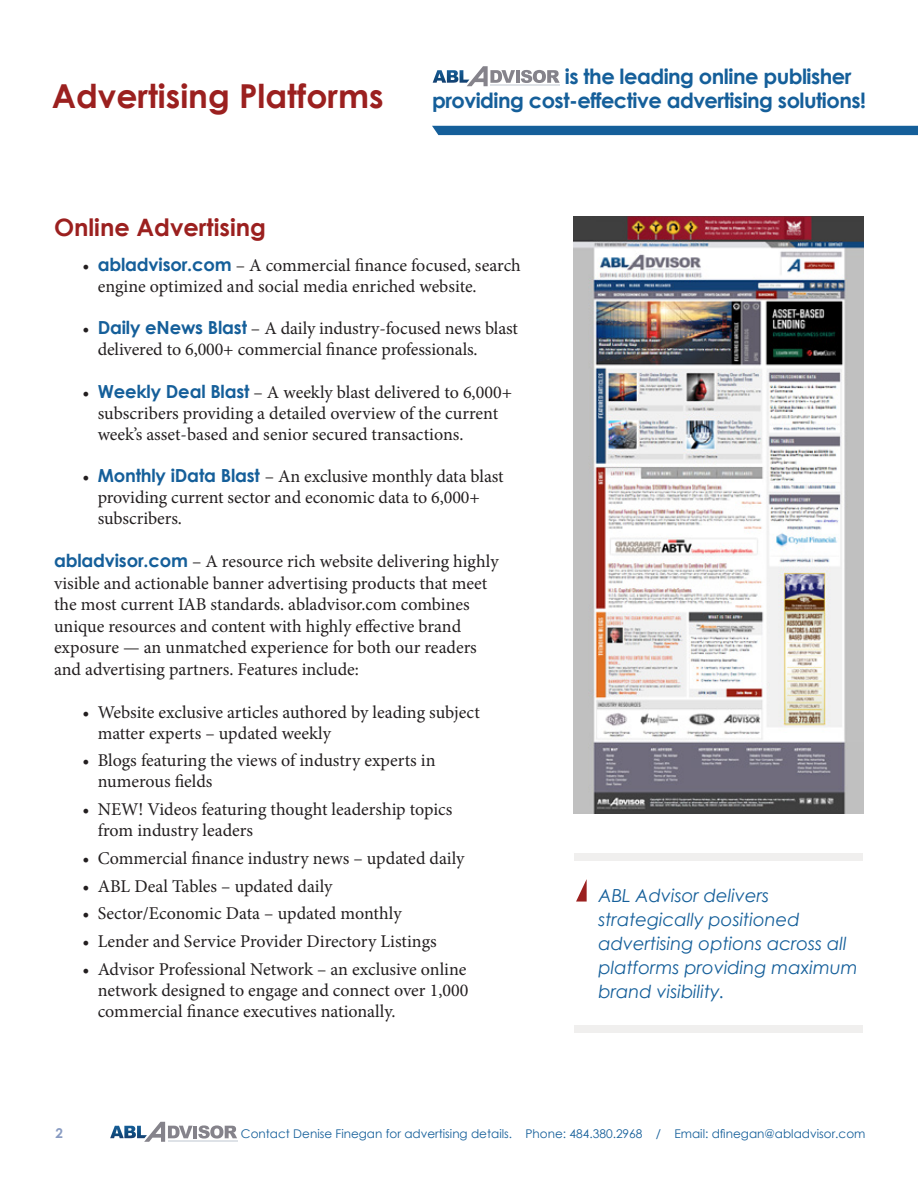
<style>
.page{position:relative;width:918px;height:1188px;background:#fff}
.page>*{position:absolute;margin:0;border:0;box-sizing:border-box;transform-origin:0 0}
.t1{font:700 33px "Century Gothic";color:#9b201f}
.t2{font:700 24px "Century Gothic";color:#9b201f}
.t3{font:700 21px "Century Gothic";letter-spacing:-.025em;color:#155f9a}
.t4{font:18px/21px "Minion Pro";color:#231f20}
.t5{font:italic 18px/24px "Century Gothic";color:#155f9a}
.t6{font:700 13.5px "Century Gothic";color:#889bc2}
.t7{font:12px "Century Gothic";color:#155f9a}
.s1{font-family:"Century Gothic";font-weight:700;color:#155f9a}
</style>
<div class="page">
<svg style="left:110px;top:1122px;width:127px;height:20px"></svg>
<hr style="left:168px;top:1140px;width:69px;height:2px;background:#dee2e7">
<div style="left:432px;top:126px;width:486px;height:9px;background:#155f9a"></div>
<svg style="left:433px;top:66px;width:82px;height:20px"></svg>
<hr style="left:516px;top:70px;width:4px;height:13px;background:#85838b">
<svg style="left:521px;top:70px;width:39px;height:13px"></svg>
<hr style="left:490px;top:85px;width:70px;height:1px;background:#dee2e7">
<div style="left:574px;top:1025px;width:289px;height:8px;background:#f0efee"></div>
<div style="left:574px;top:854px;width:289px;height:7px;background:#f0efee"></div>
<img style="left:573px;top:217px;width:291px;height:597px">
<svg style="left:576px;top:879px;width:11px;height:23px"></svg>
<p class="t1" style="left:52px;top:71px;width:333px">Advertising Platforms</p>
<p class="t3" style="left:565px;top:61px;width:288px">is the leading online publisher</p>
<p class="t3" style="left:432px;top:85px;width:436px">providing cost-effective advertising solutions!</p>
<p class="t2" style="left:54px;top:209px;width:214px">Online Advertising</p>
<p class="t4" style="left:98px;top:254px;width:425px;text-indent:-15px">• <span class="s1">abladvisor.com</span> – A commercial finance focused, search engine optimized and social media enriched website.</p>
<p class="t4" style="left:98px;top:318px;width:422px;text-indent:-15px">• <span class="s1">Daily eNews Blast</span> – A daily industry-focused news blast delivered to 6,000+ commercial finance professionals.</p>
<p class="t4" style="left:98px;top:382px;width:416px;text-indent:-15px">• <span class="s1">Weekly Deal Blast</span> – A weekly blast delivered to 6,000+ subscribers providing a detailed overview of the current week’s asset-based and senior secured transactions.</p>
<p class="t4" style="left:98px;top:466px;width:408px;text-indent:-15px">• <span class="s1">Monthly iData Blast</span> – An exclusive monthly data blast providing current sector and economic data to 6,000+ subscribers.</p>
<p class="t4" style="left:54px;top:551px;width:446px;line-height:21.6px"><span class="s1">abladvisor.com</span> – A resource rich website delivering highly visible and actionable banner advertising products that meet the most current IAB standards. abladvisor.com combines unique resources and content with highly effective brand exposure — an unmatched experience for both our readers and advertising partners. Features include:</p>
<p class="t4" style="left:98px;top:701px;width:384px;text-indent:-15px">• Website exclusive articles authored by leading subject matter experts – updated weekly</p>
<p class="t4" style="left:98px;top:750px;width:339px;text-indent:-15px">• Blogs featuring the views of industry experts in numerous fields</p>
<p class="t4" style="left:98px;top:799px;width:356px;text-indent:-15px">• NEW! Videos featuring thought leadership topics from industry leaders</p>
<p class="t4" style="left:82px;top:848px;width:384px">• Commercial finance industry news – updated daily</p>
<p class="t4" style="left:82px;top:875px;width:251px">• ABL Deal Tables – updated daily</p>
<p class="t4" style="left:82px;top:903px;width:321px">• Sector/Economic Data – updated monthly</p>
<p class="t4" style="left:82px;top:931px;width:356px">• Lender and Service Provider Directory Listings</p>
<p class="t4" style="left:98px;top:959px;width:372px;text-align:justify;text-indent:-15px">• Advisor Professional Network – an exclusive online network designed to engage and connect over 1,000 commercial finance executives nationally.</p>
<p class="t5" style="left:599px;top:884px;width:172px">ABL Advisor delivers</p>
<p class="t5" style="left:599px;top:908px;width:261px">strategically positioned advertising options across all platforms providing maximum brand visibility.</p>
<p class="t6" style="left:56px;top:1123px;width:9px">2</p>
<p class="t7" style="left:241px;top:1125px;width:626px">Contact Denise Finegan for advertising details. Phone: 484.380.2968 / Email: dfinegan@abladvisor.com</p>
</div>
